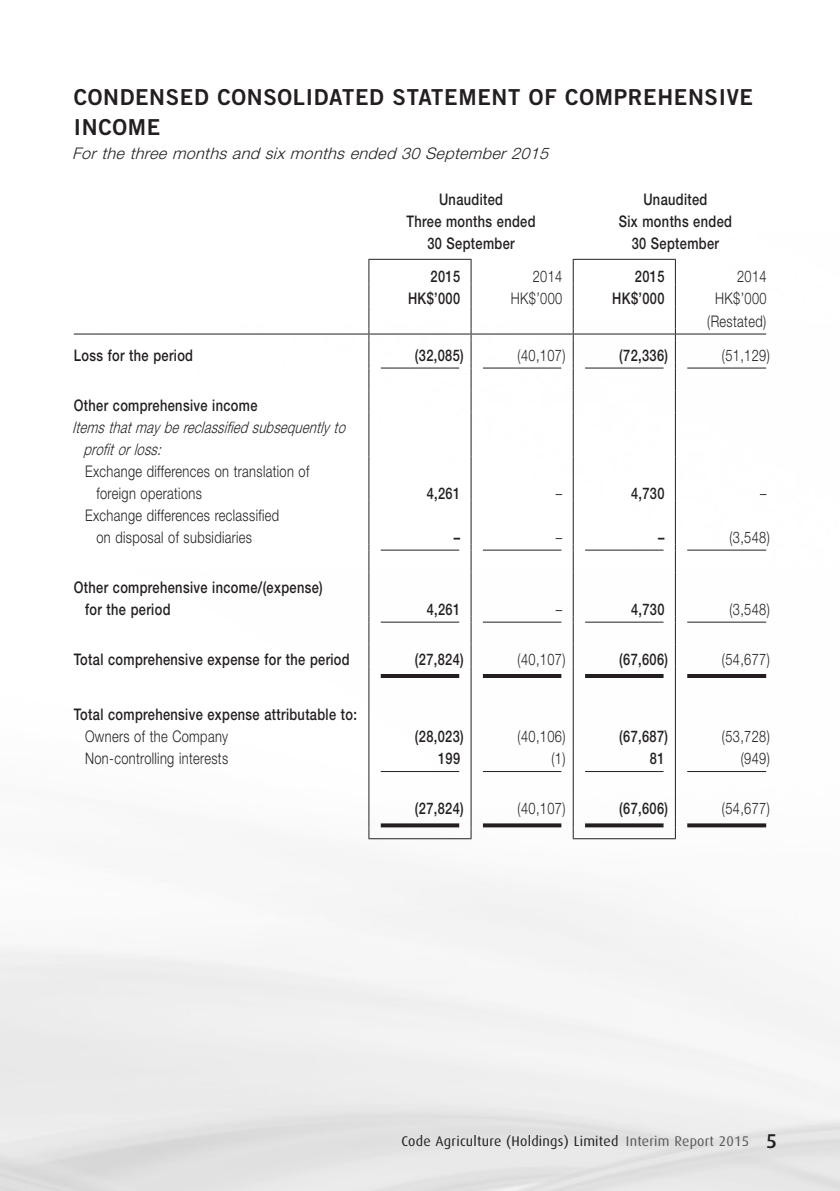
<style>
.page{position:relative;width:840px;height:1191px;background:#fff}
.page>*{position:absolute;margin:0;border:0;box-sizing:border-box;transform-origin:0 0}
.Heading_1{font:22px/30px "Trade Gothic LT Std Bd 2";letter-spacing:.03em;color:#231f20}
.Body_Text{font:500 16px/22px "Helvetica Neue LT Std";letter-spacing:.03em;color:#231f20;scale:.8 1}
.Body_Text-2{font:300 16px/22px "Helvetica Neue LT Std";letter-spacing:.03em;color:#231f20;scale:.8 1}
.Body_Text-3{font:italic 300 16px/22px "Helvetica Neue LT Std";color:#231f20;scale:.8 1}
.Body_Text-4{font:italic 300 16px "Helvetica Neue LT Std";color:#231f20}
.t1{font:14px "Dax";letter-spacing:.02em;color:#231f20}
.s1{color:#57585a}
.s2{font-weight:500;font-size:20px}
</style>
<div class="page">
<img style="left:0;top:258px;width:839px;height:933px">
<hr style="left:368px;top:412px;width:1px;height:44px;background:#231f20">
<hr style="left:470px;top:412px;width:1px;height:44px;background:#231f20">
<hr style="left:368px;top:456px;width:1px;height:44px;background:#231f20">
<hr style="left:470px;top:456px;width:1px;height:44px;background:#231f20">
<hr style="left:368px;top:500px;width:1px;height:44px;background:#231f20">
<hr style="left:470px;top:500px;width:1px;height:44px;background:#231f20">
<svg style="left:368px;top:544px;width:1px;height:28px"></svg>
<svg style="left:470px;top:544px;width:1px;height:28px"></svg>
<hr style="left:368px;top:572px;width:1px;height:44px;background:#231f20">
<hr style="left:470px;top:572px;width:1px;height:44px;background:#231f20">
<hr style="left:368px;top:259px;width:103px;height:1px;background:#231f20">
<svg style="left:368px;top:260px;width:1px;height:152px"></svg>
<svg style="left:470px;top:260px;width:1px;height:152px"></svg>
<svg style="left:368px;top:616px;width:1px;height:222px"></svg>
<svg style="left:470px;top:616px;width:1px;height:222px"></svg>
<hr style="left:368px;top:838px;width:103px;height:1px;background:#231f20">
<hr style="left:572px;top:412px;width:1px;height:44px;background:#231f20">
<hr style="left:674px;top:412px;width:1px;height:44px;background:#231f20">
<hr style="left:572px;top:456px;width:1px;height:44px;background:#231f20">
<hr style="left:674px;top:456px;width:1px;height:44px;background:#231f20">
<hr style="left:572px;top:500px;width:1px;height:44px;background:#231f20">
<hr style="left:674px;top:500px;width:1px;height:44px;background:#231f20">
<svg style="left:572px;top:544px;width:1px;height:28px"></svg>
<svg style="left:674px;top:544px;width:1px;height:28px"></svg>
<hr style="left:572px;top:572px;width:1px;height:44px;background:#231f20">
<hr style="left:674px;top:572px;width:1px;height:44px;background:#231f20">
<hr style="left:572px;top:259px;width:103px;height:1px;background:#231f20">
<svg style="left:572px;top:260px;width:1px;height:152px"></svg>
<svg style="left:674px;top:260px;width:1px;height:152px"></svg>
<svg style="left:572px;top:616px;width:1px;height:222px"></svg>
<svg style="left:674px;top:616px;width:1px;height:222px"></svg>
<hr style="left:572px;top:838px;width:103px;height:1px;background:#231f20">
<hr style="left:74px;top:333px;width:294px;height:1px;background:#231f20">
<hr style="left:369px;top:333px;width:101px;height:1px;background:#231f20">
<hr style="left:471px;top:333px;width:101px;height:1px;background:#231f20">
<hr style="left:573px;top:333px;width:101px;height:1px;background:#231f20">
<hr style="left:675px;top:333px;width:90px;height:1px;background:#231f20">
<hr style="left:380px;top:367px;width:79px;height:1px;background:#231f20">
<hr style="left:482px;top:367px;width:79px;height:1px;background:#231f20">
<hr style="left:584px;top:367px;width:79px;height:1px;background:#231f20">
<hr style="left:686px;top:367px;width:79px;height:1px;background:#231f20">
<hr style="left:380px;top:549px;width:79px;height:1px;background:#231f20">
<hr style="left:482px;top:549px;width:79px;height:1px;background:#231f20">
<hr style="left:584px;top:549px;width:79px;height:1px;background:#231f20">
<hr style="left:686px;top:549px;width:79px;height:1px;background:#231f20">
<hr style="left:380px;top:621px;width:79px;height:1px;background:#231f20">
<hr style="left:482px;top:621px;width:79px;height:1px;background:#231f20">
<hr style="left:584px;top:621px;width:79px;height:1px;background:#231f20">
<hr style="left:686px;top:621px;width:79px;height:1px;background:#231f20">
<hr style="left:380px;top:674px;width:79px;height:4px;background:#231f20">
<hr style="left:482px;top:674px;width:79px;height:4px;background:#231f20">
<hr style="left:584px;top:674px;width:79px;height:4px;background:#231f20">
<hr style="left:686px;top:674px;width:79px;height:4px;background:#231f20">
<hr style="left:380px;top:771px;width:79px;height:1px;background:#231f20">
<hr style="left:482px;top:771px;width:79px;height:1px;background:#231f20">
<hr style="left:584px;top:771px;width:79px;height:1px;background:#231f20">
<hr style="left:686px;top:771px;width:79px;height:1px;background:#231f20">
<svg style="left:380px;top:823px;width:79px;height:4px"></svg>
<svg style="left:482px;top:823px;width:79px;height:4px"></svg>
<svg style="left:584px;top:823px;width:79px;height:4px"></svg>
<svg style="left:686px;top:823px;width:79px;height:4px"></svg>
<p class="Heading_1" style="left:74px;top:81px;width:680px">CONDENSED CONSOLIDATED STATEMENT OF COMPREHENSIVE<br>INCOME</p>
<p class="Body_Text-4" style="left:72px;top:143px;width:482px">For the three months and six months ended 30 September 2015</p>
<p class="Body_Text" style="left:439px;top:188px;width:82px">Unaudited</p>
<p class="Body_Text" style="left:406px;top:210px;width:163px">Three months ended</p>
<p class="Body_Text" style="left:427px;top:232px;width:111px">30 September</p>
<p class="Body_Text" style="left:643px;top:188px;width:82px">Unaudited</p>
<p class="Body_Text" style="left:618px;top:210px;width:143px">Six months ended</p>
<p class="Body_Text" style="left:631px;top:232px;width:111px">30 September</p>
<p class="Body_Text" style="left:430px;top:266px;width:38px">2015</p>
<p class="Body_Text-2" style="left:532px;top:265px;width:38px">2014</p>
<p class="Body_Text" style="left:634px;top:266px;width:38px">2015</p>
<p class="Body_Text-2" style="left:736px;top:265px;width:38px">2014</p>
<p class="Body_Text" style="left:408px;top:288px;width:67px">HK$’000</p>
<p class="Body_Text-2" style="left:510px;top:287px;width:66px">HK$’000</p>
<p class="Body_Text" style="left:612px;top:288px;width:67px">HK$’000</p>
<p class="Body_Text-2" style="left:714px;top:287px;width:66px">HK$’000</p>
<p class="Body_Text-2" style="left:706px;top:309px;width:75px">(Restated)</p>
<p class="Body_Text" style="left:74px;top:344px;width:151px">Loss for the period</p>
<p class="Body_Text" style="left:415px;top:344px;width:63px">(32,085)</p>
<p class="Body_Text-2" style="left:517px;top:343px;width:61px">(40,107)</p>
<p class="Body_Text" style="left:619px;top:344px;width:63px">(72,336)</p>
<p class="Body_Text-2" style="left:721px;top:343px;width:61px">(51,129)</p>
<p class="Body_Text" style="left:74px;top:394px;width:231px">Other comprehensive income</p>
<p class="Body_Text-3" style="left:83px;top:415px;width:334px;text-indent:-11px">Items that may be reclassified subsequently to profit or loss:</p>
<p class="Body_Text-2" style="left:96px;top:459px;width:267px;text-indent:-11px">Exchange differences on translation of foreign operations</p>
<p class="Body_Text" style="left:426px;top:482px;width:43px">4,261</p>
<p class="Body_Text-2" style="left:555px;top:481px;width:10px">–</p>
<p class="Body_Text" style="left:630px;top:482px;width:43px">4,730</p>
<p class="Body_Text-2" style="left:759px;top:481px;width:10px">–</p>
<p class="Body_Text-2" style="left:96px;top:503px;width:230px;text-indent:-11px">Exchange differences reclassified on disposal of subsidiaries</p>
<p class="Body_Text" style="left:85px;top:576px;width:298px;text-indent:-11px">Other comprehensive income/(expense) for the period</p>
<p class="Body_Text" style="left:453px;top:526px;width:9px">–</p>
<p class="Body_Text-2" style="left:555px;top:525px;width:10px">–</p>
<p class="Body_Text" style="left:657px;top:526px;width:10px">–</p>
<p class="Body_Text-2" style="left:729px;top:525px;width:52px">(3,548)</p>
<p class="Body_Text" style="left:426px;top:598px;width:43px">4,261</p>
<p class="Body_Text-2" style="left:555px;top:597px;width:10px">–</p>
<p class="Body_Text" style="left:630px;top:598px;width:43px">4,730</p>
<p class="Body_Text-2" style="left:729px;top:597px;width:52px">(3,548)</p>
<p class="Body_Text" style="left:74px;top:648px;width:346px">Total comprehensive expense for the period</p>
<p class="Body_Text" style="left:415px;top:648px;width:63px">(27,824)</p>
<p class="Body_Text-2" style="left:517px;top:647px;width:61px">(40,107)</p>
<p class="Body_Text" style="left:619px;top:648px;width:63px">(67,606)</p>
<p class="Body_Text-2" style="left:721px;top:647px;width:61px">(54,677)</p>
<p class="Body_Text" style="left:74px;top:703px;width:355px">Total comprehensive expense attributable to:</p>
<p class="Body_Text-2" style="left:85px;top:725px;width:180px">Owners of the Company</p>
<p class="Body_Text" style="left:415px;top:725px;width:63px">(28,023)</p>
<p class="Body_Text-2" style="left:517px;top:725px;width:61px">(40,106)</p>
<p class="Body_Text" style="left:619px;top:725px;width:63px">(67,687)</p>
<p class="Body_Text-2" style="left:721px;top:725px;width:61px">(53,728)</p>
<p class="Body_Text-2" style="left:85px;top:747px;width:180px">Non-controlling interests</p>
<p class="Body_Text" style="left:438px;top:747px;width:29px">199</p>
<p class="Body_Text-2" style="left:551px;top:747px;width:19px">(1)</p>
<p class="Body_Text" style="left:649px;top:747px;width:20px">81</p>
<p class="Body_Text-2" style="left:740px;top:747px;width:38px">(949)</p>
<p class="Body_Text" style="left:415px;top:797px;width:63px">(27,824)</p>
<p class="Body_Text-2" style="left:517px;top:797px;width:61px">(40,107)</p>
<p class="Body_Text" style="left:619px;top:797px;width:63px">(67,606)</p>
<p class="Body_Text-2" style="left:721px;top:797px;width:61px">(54,677)</p>
<p class="t1" style="left:401px;top:1133px;width:377px">Code Agriculture (Holdings) Limited <span class="s1">Interim Report 2015</span> <span class="s2">5</span></p>
</div>
